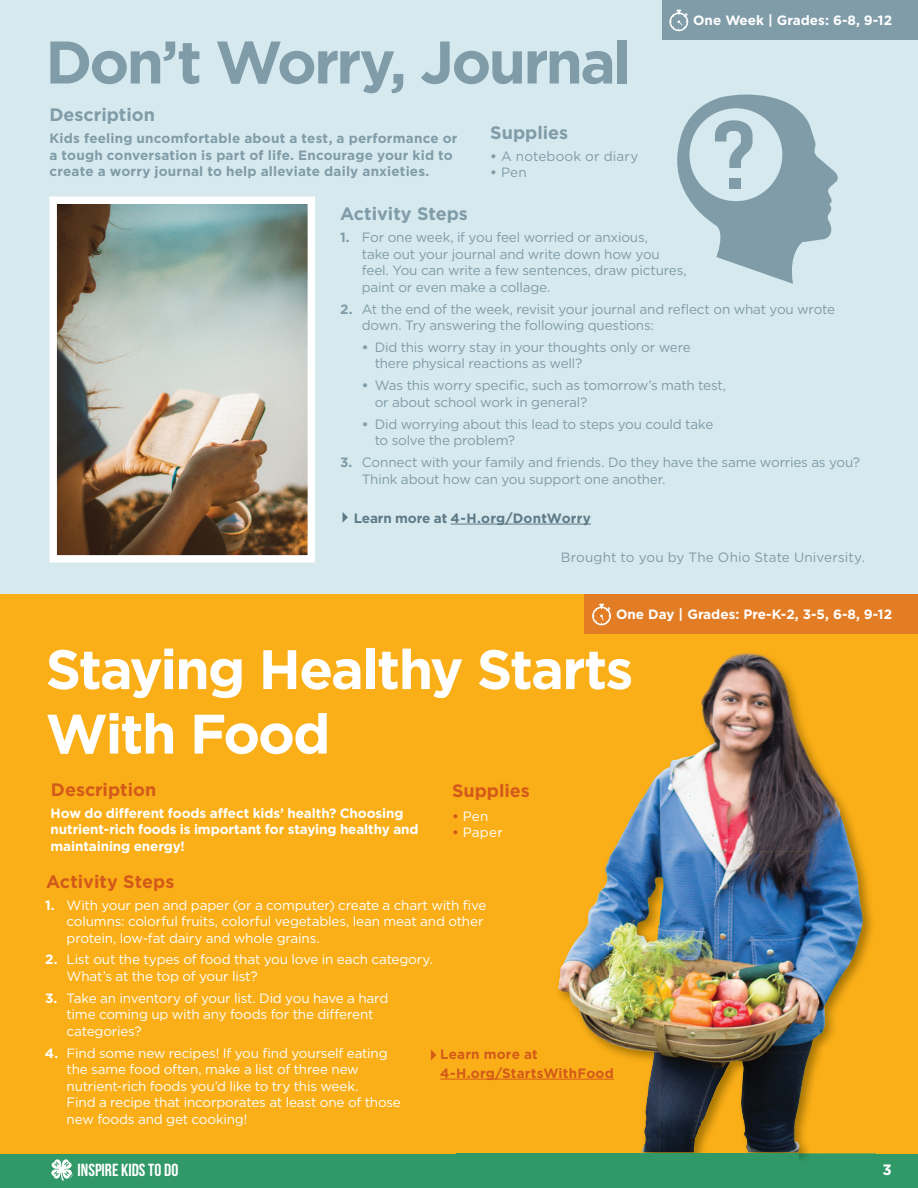
<style>
.page{position:relative;width:918px;height:1188px;background:#fff}
.page>*{position:absolute;margin:0;border:0;box-sizing:border-box;transform-origin:0 0}
.t1{font:700 60px "Gotham";letter-spacing:-.045em;color:#809ca8}
.t2{font:700 55.5px/64.5px "Gotham";letter-spacing:-.035em;color:#fff}
.t3{font:700 18px "Gotham";color:#809ca8}
.t4{font:700 18px "Gotham";color:#d35a1a}
.t5{font:700 17.55px "Bebas Neue";color:#fff}
.t6{font:700 15px "Gotham";color:#fff}
.t7{font:13.5px/16.5px "Gotham";letter-spacing:-.015em;color:#809ca8}
.t8{font:13.5px/16.5px "Gotham";letter-spacing:-.015em;color:#fff}
.t9{font:700 13.5px/16.5px "Gotham";letter-spacing:-.01em;color:#fff}
.t10{font:700 13.5px/16.5px "Gotham";letter-spacing:.015em;color:#809ca8}
.t11{font:13.5px "Gotham";letter-spacing:.01em;color:#809ca8}
.t12{font:700 13.5px/18.9px "Gotham";letter-spacing:.015em;color:#d35a1a}
.t13{font:700 13.5px "Gotham";letter-spacing:-.005em;color:#5d7a86}
.t14{font:13.5px "Gotham";letter-spacing:.015em;color:#809ca8}
.s1{font-weight:700}
.s2{font-weight:700;color:#d35a1a}
</style>
<div class="page">
<div style="left:0;top:0;width:918px;height:594px;background:#d6e9ee"></div>
<div style="left:662px;top:0;width:256px;height:40px;background:#809ca8"></div>
<svg style="left:669px;top:10px;width:19px;height:21px"></svg>
<hr style="left:451px;top:524px;width:140px;height:1px;background:#5d7a86">
<svg style="left:343px;top:512px;width:5px;height:10px"></svg>
<svg style="left:677px;top:94px;width:161px;height:190px"></svg>
<div style="left:729px;top:179px;width:12px;height:10px;background:#7f9ca8"></div>
<img style="left:58px;top:205px;width:248px;height:349px">
<div style="left:49px;top:196px;width:266px;height:367px;border:8px solid #fff"></div>
<div style="left:0;top:1153px;width:918px;height:35px;background:#309967"></div>
<svg style="left:51px;top:1159px;width:22px;height:21px"></svg>
<div style="left:0;top:594px;width:918px;height:559px;background:#faaf18"></div>
<img style="left:799px;top:1153px;width:76px;height:7px">
<img style="left:822px;top:865px;width:50px;height:182px">
<img style="left:608px;top:1043px;width:53px;height:110px">
<img style="left:769px;top:1043px;width:53px;height:110px">
<img style="left:660px;top:653px;width:152px;height:399px">
<img style="left:609px;top:774px;width:51px;height:378px">
<img style="left:812px;top:764px;width:51px;height:279px">
<img style="left:558px;top:858px;width:51px;height:185px">
<img style="left:660px;top:1052px;width:150px;height:100px">
<div style="left:584px;top:594px;width:334px;height:40px;background:#e27d26"></div>
<svg style="left:592px;top:604px;width:19px;height:21px"></svg>
<svg style="left:431px;top:1050px;width:5px;height:10px"></svg>
<hr style="left:440px;top:1079px;width:174px;height:1px;background:#d35a1a">
<h1 class="t1" style="left:45px;top:22px;width:588px">Don’t Worry, Journal</h1>
<h3 class="t3" style="left:49px;top:102px;width:107px">Description</h3>
<p class="t10" style="left:49px;top:130px;width:410px">Kids feeling uncomfortable about a test, a performance or a tough conversation is part of life. Encourage your kid to create a worry journal to help alleviate daily anxieties.</p>
<h3 class="t3" style="left:490px;top:121px;width:79px">Supplies</h3>
<p class="t14" style="left:490px;top:147px;width:150px"><span class="s1">•</span> A notebook or diary</p>
<p class="t7" style="left:490px;top:164px;width:38px"><span class="s1">•</span> Pen</p>
<p class="t9" style="left:693px;top:12px;width:200px">One Week | Grades: 6-8, 9-12</p>
<h3 class="t3" style="left:340px;top:201px;width:129px">Activity Steps</h3>
<p class="t7" style="left:362px;top:229px;width:327px;text-indent:-22px"><span class="s1">1.</span> For one week, if you feel worried or anxious,<br>take out your journal and write down how you feel. You can write a few sentences, draw pictures, paint or even make a collage.</p>
<p class="t7" style="left:362px;top:300px;width:475px;text-indent:-22px"><span class="s1">2.</span> At the end of the week, revisit your journal and reflect on what you wrote down. Try answering the following questions:</p>
<p class="t7" style="left:375px;top:339px;width:318px;text-indent:-13px"><span class="s1">•</span> Did this worry stay in your thoughts only or were there physical reactions as well?</p>
<p class="t7" style="left:375px;top:377px;width:353px;text-indent:-13px"><span class="s1">•</span> Was this worry specific, such as tomorrow’s math test, or about school work in general?</p>
<p class="t7" style="left:375px;top:415px;width:340px;text-indent:-13px"><span class="s1">•</span> Did worrying about this lead to steps you could take to solve the problem?</p>
<p class="t7" style="left:362px;top:454px;width:500px;text-indent:-22px"><span class="s1">3.</span> Connect with your family and friends. Do they have the same worries as you?<br>Think about how can you support one another.</p>
<p class="t13" style="left:354px;top:509px;width:239px">Learn more at 4-H.org/DontWorry</p>
<p class="t11" style="left:561px;top:548px;width:306px">Brought to you by The Ohio State University.</p>
<p class="t9" style="left:616px;top:606px;width:278px">One Day | Grades: Pre-K-2, 3-5, 6-8, 9-12</p>
<h2 class="t2" style="left:46px;top:637px;width:589px">Staying Healthy Starts<br>With Food</h2>
<h3 class="t4" style="left:51px;top:777px;width:107px">Description</h3>
<p class="t9" style="left:51px;top:805px;width:370px">How do different foods affect kids’ health? Choosing nutrient-rich foods is important for staying healthy and maintaining energy!</p>
<h3 class="t4" style="left:46px;top:870px;width:130px">Activity Steps</h3>
<h3 class="t4" style="left:452px;top:779px;width:79px">Supplies</h3>
<p class="t8" style="left:452px;top:807px;width:38px"><span class="s2">•</span> Pen</p>
<p class="t8" style="left:452px;top:824px;width:52px"><span class="s2">•</span> Paper</p>
<p class="t8" style="left:67px;top:896px;width:421px;text-indent:-22px"><span class="s1">1.</span> With your pen and paper (or a computer) create a chart with five columns: colorful fruits, colorful vegetables, lean meat and other protein, low-fat dairy and whole grains.</p>
<p class="t8" style="left:67px;top:951px;width:368px;text-indent:-22px"><span class="s1">2.</span> List out the types of food that you love in each category.<br>What’s at the top of your list?</p>
<p class="t8" style="left:67px;top:989px;width:323px;text-indent:-22px"><span class="s1">3.</span> Take an inventory of your list. Did you have a hard time coming up with any foods for the different categories?</p>
<p class="t8" style="left:67px;top:1044px;width:336px;text-indent:-22px"><span class="s1">4.</span> Find some new recipes! If you find yourself eating the same food often, make a list of three new nutrient-rich foods you’d like to try this week.<br>Find a recipe that incorporates at least one of those new foods and get cooking!</p>
<p class="t12" style="left:440px;top:1045px;width:175px">Learn more at<br>4-H.org/StartsWithFood</p>
<p class="t5" style="left:78px;top:1160px;width:102px">INSPIRE KIDS TO DO</p>
<p class="t6" style="left:882px;top:1160px;width:11px">3</p>
</div>
